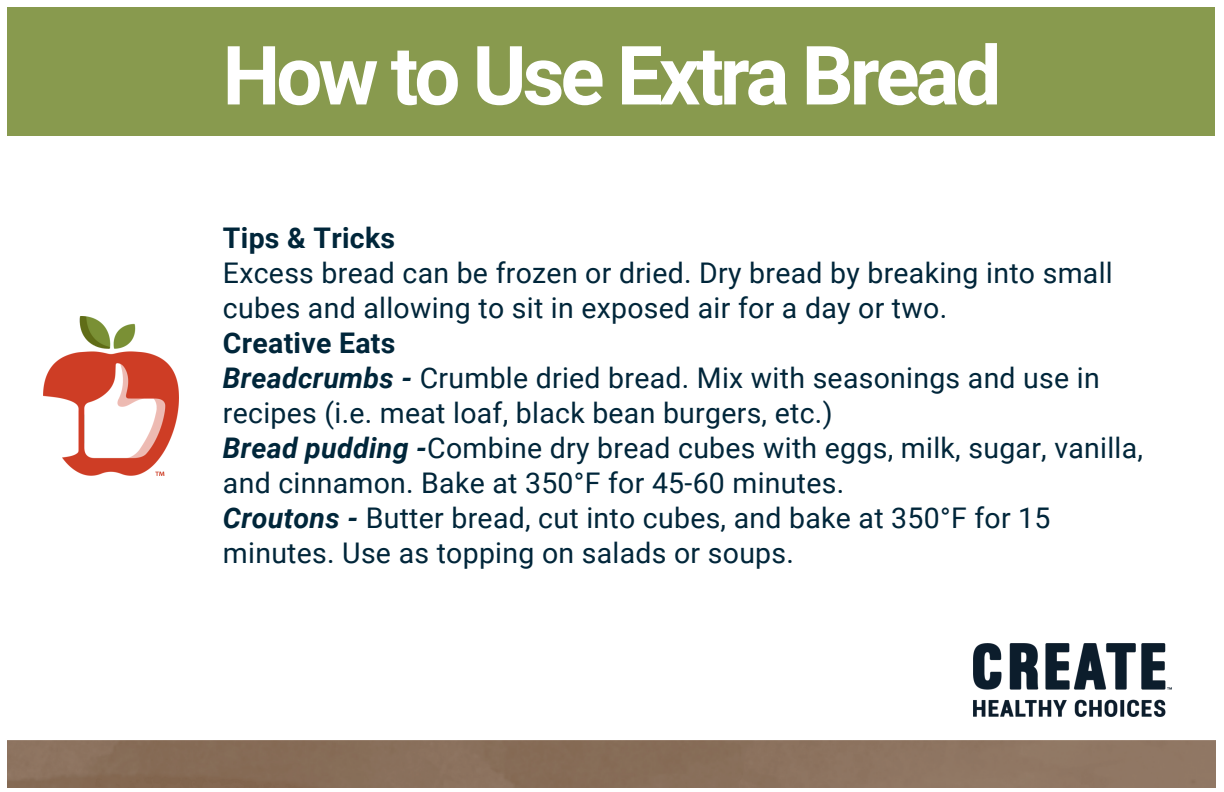
<style>
.page{position:relative;width:1224px;height:792px;background:#fff}
.page>*{position:absolute;margin:0;border:0;box-sizing:border-box;transform-origin:0 0}
.t1{font:700 81.8px "Roboto";letter-spacing:-.05em;color:#fff}
.t2{font:28.4px/35px "Roboto";letter-spacing:.01em;color:#00263a}
.t3{font:700 28.4px "Roboto";letter-spacing:.01em;color:#00263a}
.s1{font-weight:700}
.s2{font-weight:700;font-style:italic}
</style>
<div class="page">
<img style="left:8px;top:741px;width:1207px;height:46px">
<img style="left:974px;top:643px;width:198px;height:74px">
<img style="left:43px;top:317px;width:135px;height:159px">
<div style="left:8px;top:7px;width:1207px;height:129px;background:#889a4e"></div>
<h1 class="t1" style="left:223px;top:29px;width:780px">How to Use Extra Bread</h1>
<p class="t3" style="left:223px;top:222px;width:174px">Tips &amp; Tricks</p>
<p class="t2" style="left:223px;top:256px;width:891px">Excess bread can be frozen or dried. Dry bread by breaking into small cubes and allowing to sit in exposed air for a day or two.</p>
<p class="t2" style="left:223px;top:326px;width:922px"><span class="s1">Creative Eats<br></span><span class="s2">Breadcrumbs -</span> Crumble dried bread. Mix with seasonings and use in recipes (i.e. meat loaf, black bean burgers, etc.)<br><span class="s2">Bread pudding -</span>Combine dry bread cubes with eggs, milk, sugar, vanilla, and cinnamon. Bake at 350°F for 45-60 minutes.<br><span class="s2">Croutons -</span> Butter bread, cut into cubes, and bake at 350°F for 15 minutes. Use as topping on salads or soups.</p>
</div>
